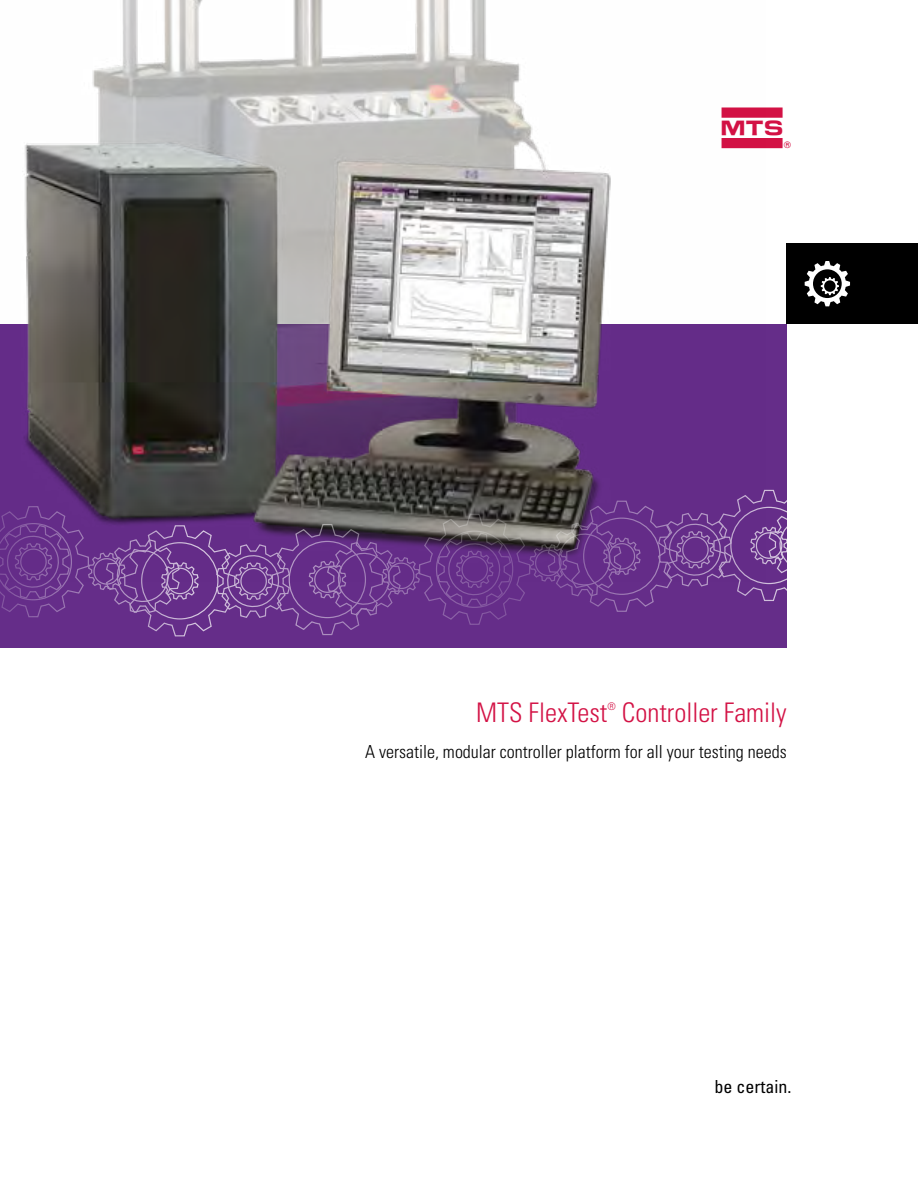
<style>
.page{position:relative;width:918px;height:1188px;background:#fff}
.page>*{position:absolute;margin:0;border:0;box-sizing:border-box;transform-origin:0 0}
.t1{font:45px "MTS Systems";color:#d31245}
.t2{font:300 condensed 27px "Univers";color:#d31245}
.t3{font:300 condensed 18px "Univers";color:#000}
.t4{font:condensed 18px "Univers";color:#000}
.t5{font:300 condensed 10.5px "Univers";color:#d31245}
</style>
<div class="page">
<div style="left:0;top:324px;width:787px;height:324px;background:#652d89"></div>
<div style="left:787px;top:243px;width:131px;height:81px;background:#000"></div>
<svg style="left:805px;top:261px;width:45px;height:45px"></svg>
<img style="left:24px;top:0;width:587px;height:488px">
<svg style="left:0;top:488px;width:787px;height:148px"></svg>
<h1 class="t1" style="left:720px;top:108px;width:75px">l</h1>
<h2 class="t2" style="left:476px;top:696px;width:133px">MTS FlexTest</h2>
<p class="t5" style="left:607px;top:700px;width:10px">®</p>
<h2 class="t2" style="left:622px;top:696px;width:166px">Controller Family</h2>
<p class="t3" style="left:365px;top:741px;width:423px">A versatile, modular controller platform for all your testing needs</p>
<p class="t4" style="left:714px;top:1075px;width:78px">be certain.</p>
</div>
